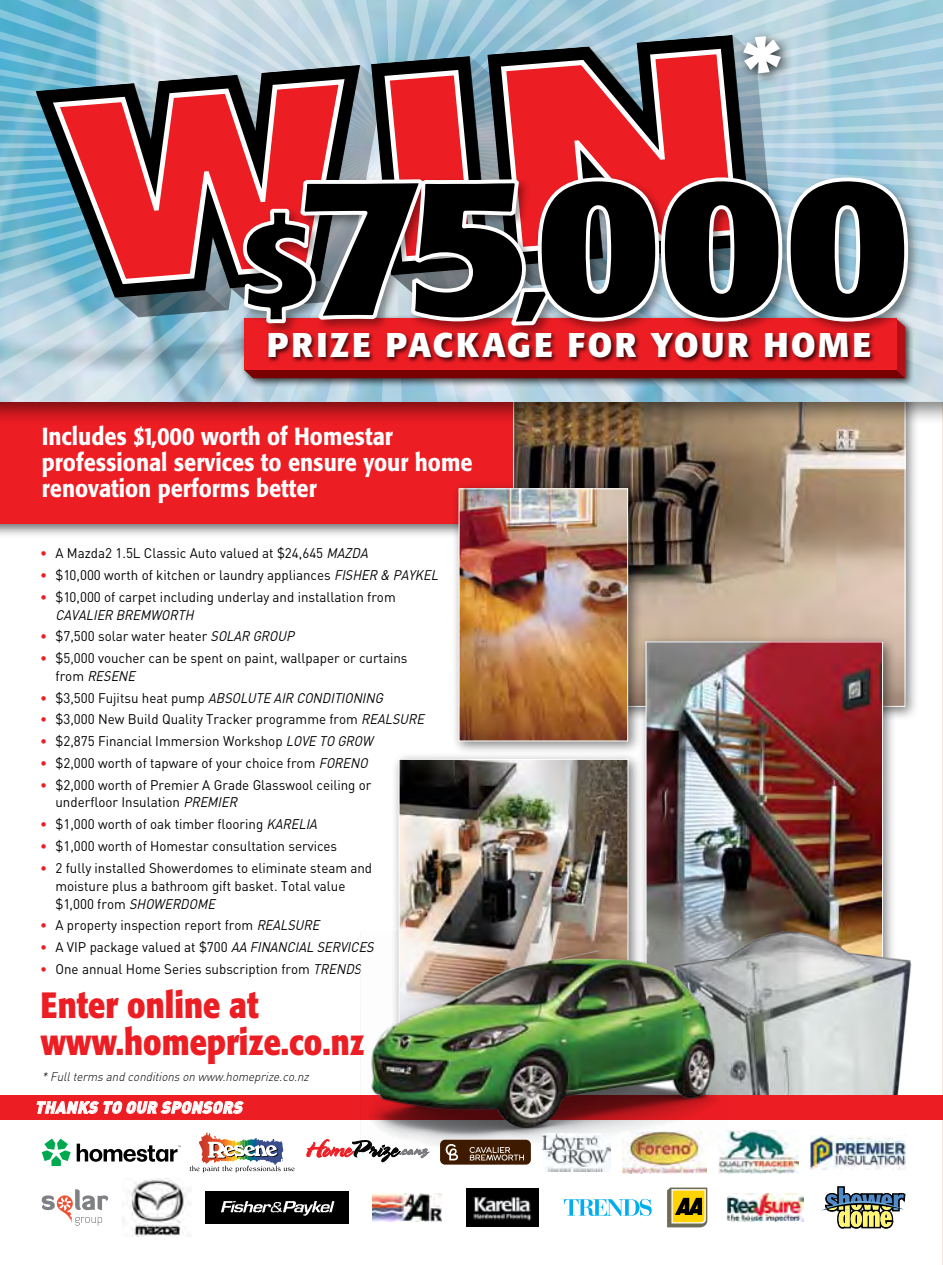
<style>
.page{position:relative;width:943px;height:1265px;background:#fff}
.page>*{position:absolute;margin:0;border:0;box-sizing:border-box;transform-origin:0 0}
.t1{font:700 condensed 208.95px "Formata";color:#000;scale:1.25 1}
.t2{font:700 condensed 129.5px "Formata";color:#000;scale:1.25 1}
.t3{font:700 36.23px/36.2px "Formata";color:#ed1d24;scale:.84 1}
.t4{font:700 33.95px "Formata";letter-spacing:.075em;color:#fff}
.t5{font:500 24.5px/26.2px "Formata";color:#fff;scale:.88 1}
.t6{font:italic 16.28px "DIN Maori Black";letter-spacing:.03em;color:#fff}
.t7{font:14px "Spring LP";color:#77787b;scale:1.2 1}
.t8{font:13.83px/18px "DIN Maori Regular";color:#000;scale:.96 1}
.t9{font:italic 13.83px "DIN Maori Regular";color:#000;scale:.96 1}
.t10{font:italic 12.25px "DIN Maori Light";color:#000}
.s1{font-size:125.48px}
.s2{color:#ed1d24}
.s3{font-style:italic}
.s4{font-style:normal;color:#ed1d24}
.s5{font-style:normal}
.s6{font-size:23.62px;color:#ed1d24}
.s7{font-size:23.62px;color:#000}
</style>
<div class="page">
<hr style="left:942px;top:292px;width:1px;height:973px;background:#daeddd">
<div style="left:505px;top:373px;width:413px;height:349px;background:#000;opacity:.5"></div>
<img style="left:527px;top:426px;width:376px;height:279px">
<div style="left:0;top:382px;width:527px;height:156px;background:#000;opacity:.6"></div>
<div style="left:0;top:389px;width:513px;height:135px;background:#ed1d24"></div>
<div style="left:391px;top:752px;width:251px;height:317px;background:#000;opacity:.5"></div>
<img style="left:400px;top:761px;width:226px;height:170px">
<div style="left:638px;top:635px;width:258px;height:372px;background:#000;opacity:.5"></div>
<img style="left:647px;top:643px;width:234px;height:288px">
<img style="left:669px;top:923px;width:243px;height:172px">
<div style="left:0;top:1095px;width:943px;height:25px;background:#ed1d24"></div>
<hr style="left:513px;top:399px;width:1px;height:134px;background:#fff">
<div style="left:0;top:0;width:943px;height:426px;background:#000;opacity:.5"></div>
<div style="left:451px;top:481px;width:191px;height:274px;background:#000;opacity:.5"></div>
<img style="left:460px;top:490px;width:166px;height:249px">
<div style="left:458px;top:488px;width:170px;height:253px;border:1px solid #fff"></div>
<svg style="left:37px;top:1101px;width:207px;height:13px"></svg>
<img style="left:369px;top:931px;width:358px;height:215px">
<img style="left:718px;top:1131px;width:80px;height:43px">
<div style="left:440px;top:1140px;width:91px;height:25px;background:#3e1b00;border-radius:5px"></div>
<svg style="left:469px;top:1147px;width:55px;height:14px"></svg>
<svg style="left:445px;top:1144px;width:13px;height:16px"></svg>
<img style="left:542px;top:1133px;width:69px;height:38px">
<img style="left:189px;top:1132px;width:106px;height:40px">
<svg style="left:306px;top:1139px;width:123px;height:23px"></svg>
<img style="left:810px;top:1135px;width:95px;height:34px">
<img style="left:622px;top:1131px;width:84px;height:42px">
<svg style="left:42px;top:1189px;width:66px;height:37px"></svg>
<img style="left:726px;top:1193px;width:77px;height:29px">
<svg style="left:564px;top:1199px;width:87px;height:17px"></svg>
<svg style="left:667px;top:1188px;width:40px;height:39px;background:#a89433"></svg>
<img style="left:466px;top:1189px;width:72px;height:37px">
<img style="left:205px;top:1192px;width:144px;height:31px">
<img style="left:372px;top:1193px;width:70px;height:29px">
<svg style="left:42px;top:1139px;width:29px;height:27px"></svg>
<svg style="left:77px;top:1144px;width:104px;height:18px"></svg>
<svg style="left:821px;top:1186px;width:84px;height:42px"></svg>
<img style="left:122px;top:1178px;width:70px;height:59px">
<svg style="left:0;top:0;width:943px;height:402px;background:#9f7e87"></svg>
<h1 class="t1" style="left:294px;top:114px;width:497px">75<span class="s1">,</span>000</h1>
<h2 class="t2" style="left:240px;top:182px;width:64px">$</h2>
<h3 class="t4" style="left:267px;top:324px;width:606px">PRIZE PACKAGE FOR YOUR HOME</h3>
<h3 class="t5" style="left:42px;top:423px;width:491px">Includes $1,000 worth of Homestar professional services to ensure your home renovation performs better</h3>
<p class="t8" style="left:40px;top:544px;width:343px"><span class="s2">•</span> A Mazda2 1.5L Classic Auto valued at $24,645 <span class="s3">MAZDA</span></p>
<p class="t8" style="left:40px;top:566px;width:416px"><span class="s2">•</span> $10,000 worth of kitchen or laundry appliances <span class="s3">FISHER &amp; PAYKEL</span></p>
<p class="t8" style="left:55px;top:587px;width:356px;text-indent:-15px"><span class="s2">•</span> $10,000 of carpet including underlay and installation from<br><span class="s3">CAVALIER BREMWORTH</span></p>
<p class="t8" style="left:40px;top:627px;width:266px"><span class="s2">•</span> $7,500 solar water heater <span class="s3">SOLAR GROUP</span></p>
<p class="t8" style="left:55px;top:649px;width:368px;text-indent:-15px"><span class="s2">•</span> $5,000 voucher can be spent on paint, wallpaper or curtains from <span class="s3">RESENE</span></p>
<p class="t9" style="left:40px;top:689px;width:358px"><span class="s4">•</span> <span class="s5">$3,500 Fujitsu heat pump</span> ABSOLUTE AIR CONDITIONING</p>
<p class="t8" style="left:40px;top:710px;width:401px"><span class="s2">•</span> $3,000 New Build Quality Tracker programme from <span class="s3">REALSURE</span></p>
<p class="t8" style="left:40px;top:732px;width:348px"><span class="s2">•</span> $2,875 Financial Immersion Workshop <span class="s3">LOVE TO GROW</span></p>
<p class="t8" style="left:40px;top:754px;width:342px"><span class="s2">•</span> $2,000 worth of tapware of your choice from <span class="s3">FORENO</span></p>
<p class="t8" style="left:55px;top:775px;width:331px;text-indent:-15px"><span class="s2">•</span> $2,000 worth of Premier A Grade Glasswool ceiling or underfloor Insulation <span class="s3">PREMIER</span></p>
<p class="t8" style="left:40px;top:815px;width:290px"><span class="s2">•</span> $1,000 worth of oak timber flooring <span class="s3">KARELIA</span></p>
<p class="t8" style="left:40px;top:837px;width:311px"><span class="s2">•</span> $1,000 worth of Homestar consultation services</p>
<p class="t8" style="left:55px;top:858px;width:331px;text-indent:-15px"><span class="s2">•</span> 2 fully installed Showerdomes to eliminate steam and moisture plus a bathroom gift basket. Total value $1,000 from <span class="s3">SHOWERDOME</span></p>
<p class="t8" style="left:40px;top:916px;width:292px"><span class="s2">•</span> A property inspection report from <span class="s3">REALSURE</span></p>
<p class="t8" style="left:40px;top:938px;width:349px"><span class="s2">•</span> A VIP package valued at $700 <span class="s3">AA FINANCIAL SERVICES</span></p>
<p class="t8" style="left:40px;top:959px;width:336px"><span class="s2">•</span> One annual Home Series subscription from <span class="s3">TRENDS</span></p>
<h3 class="t3" style="left:40px;top:987px;width:388px">Enter online at www.homeprize.co.nz</h3>
<p class="t10" style="left:42px;top:1069px;width:268px">* Full terms and conditions on www.homeprize.co.nz</p>
<p class="t6" style="left:35px;top:1097px;width:208px">THANKS TO OUR SPONSORS</p>
<p class="t7" style="left:305px;top:1142px;width:104px"><span class="s6">Home</span><span class="s7">Prize</span>.co.nz</p>
</div>
